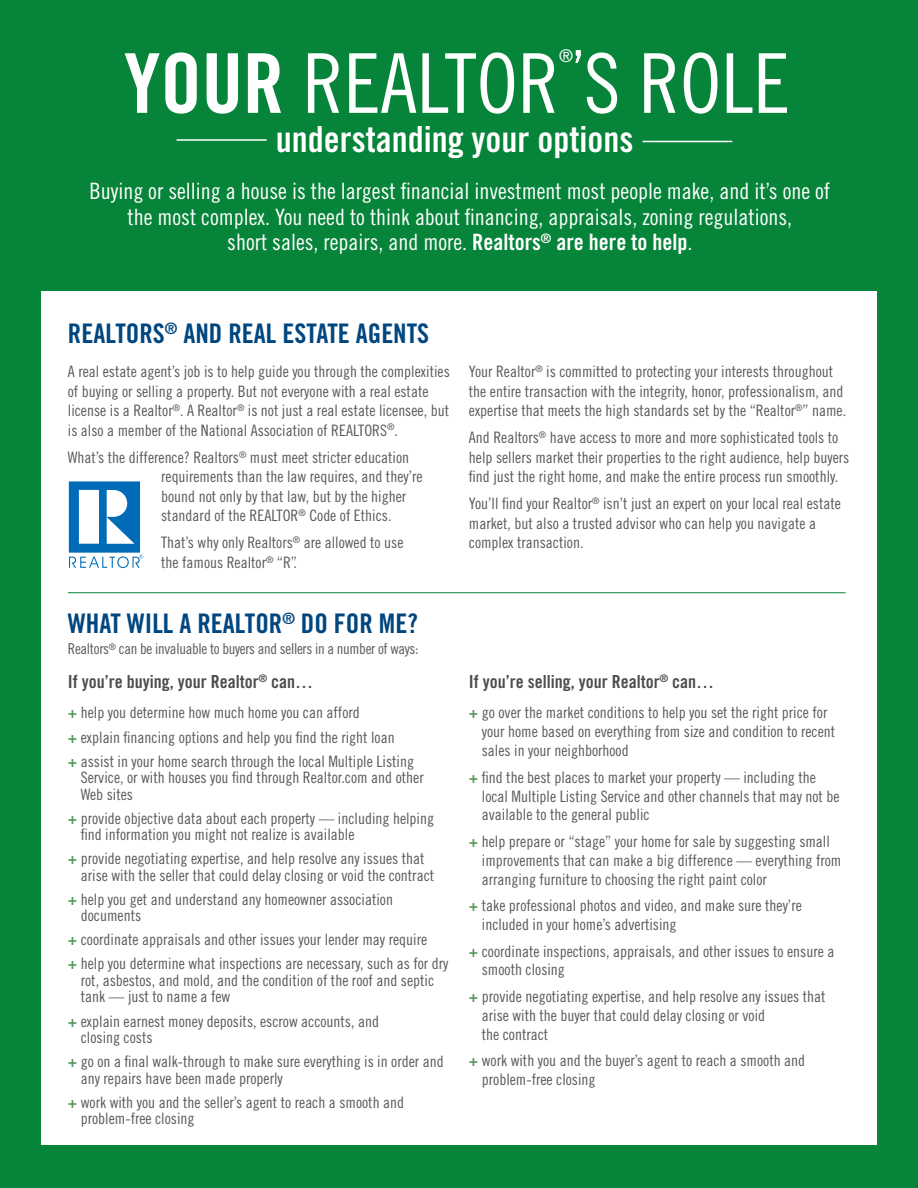
<style>
.page{position:relative;width:918px;height:1188px;background:#068439}
.page>*{position:absolute;margin:0;border:0;box-sizing:border-box;transform-origin:0 0}
.t1{font:82.5px "Trade Gothic LT Std Cn 18";color:#fff}
.t2{font:36px "Trade Gothic LT Std Bd Cn 20";color:#fff}
.t3{font:27px "Trade Gothic LT Std Bd Cn 20";color:#00467f}
.t4{font:22.5px/25.5px "Trade Gothic LT Std Cn 18";color:#fff;text-align:center}
.t5{font:18px "Trade Gothic LT Std Bd Cn 20";color:#4d4d4f}
.t6{font:17.55px "Trade Gothic LT Std Cn 18";color:#fff}
.t7{font:15.75px/19.5px "Trade Gothic LT Std Cn 18";color:#58595b}
.t8{font:15px "Trade Gothic LT Std Cn 18";letter-spacing:-.02em;color:#58595b}
.s1{font-family:"Trade Gothic LT Std Bd Cn 20"}
.s2{font-family:"Trade Gothic LT Std Bd Cn 20";color:#4d9553}
</style>
<div class="page">
<div style="left:41px;top:291px;width:836px;height:854px;background:#fff"></div>
<svg style="left:575px;top:50px;width:6px;height:13px"></svg>
<hr style="left:177px;top:139px;width:90px;height:2px;background:#fff">
<hr style="left:643px;top:141px;width:89px;height:1px;background:#fff">
<svg style="left:69px;top:481px;width:74px;height:87px"></svg>
<hr style="left:68px;top:592px;width:778px;height:1px;background:#068439">
<h1 class="t1" style="left:124px;top:34px;width:256px"><span class="s1">Your</span> Realtor</h1>
<p class="t6" style="left:559px;top:46px;width:15px">®</p>
<h1 class="t1" style="left:573px;top:34px;width:143px"><sup>’</sup>s Role</h1>
<h2 class="t2" style="left:276px;top:117px;width:359px">understanding your options</h2>
<p class="t4" style="left:90px;top:178px;width:742px">Buying or selling a house is the largest financial investment most people make, and it’s one of the most complex. You need to think about financing, appraisals, zoning regulations,<br>short sales, repairs, and more. <span class="s1">Realtors</span><sup>®</sup> <span class="s1">are here to help</span>.</p>
<h3 class="t3" style="left:68px;top:317px;width:363px">Realtors<sup>®</sup> and real estate agents</h3>
<p class="t7" style="left:68px;top:362px;width:383px">A real estate agent’s job is to help guide you through the complexities of buying or selling a property. But not everyone with a real estate license is a Realtor<sup>®</sup>. A Realtor<sup>®</sup> is not just a real estate licensee, but is also a member of the National Association of REALTORS<sup>®</sup>.</p>
<p class="t7" style="left:161px;top:447px;width:263px;text-indent:-93px">What’s the difference? Realtors<sup>®</sup> must meet stricter education requirements than the law requires, and they’re bound not only by that law, but by the higher standard of the REALTOR<sup>®</sup> Code of Ethics.</p>
<p class="t7" style="left:161px;top:533px;width:244px">That’s why only Realtors<sup>®</sup> are allowed to use the famous Realtor<sup>®</sup> “R”.</p>
<h3 class="t3" style="left:68px;top:607px;width:352px">What will a Realtor<sup>®</sup> do for me?</h3>
<p class="t8" style="left:68px;top:640px;width:352px">Realtors<sup>®</sup> can be invaluable to buyers and sellers in a number of ways:</p>
<p class="t5" style="left:68px;top:671px;width:247px">If you’re buying, your Realtor<sup>®</sup> can…</p>
<p class="t7" style="left:68px;top:701px;width:348px;line-height:24px"><span class="s2">+</span> help you determine how much home you can afford<br><span class="s2">+</span> explain financing options and help you find the right loan<br><span class="s2">+</span> assist in your home search through the local Multiple Listing</p>
<p class="t7" style="left:81px;top:769px;width:344px;line-height:16.5px">Service, or with houses you find through Realtor.com and other<br>Web sites</p>
<p class="t7" style="left:81px;top:810px;width:355px;line-height:16.5px;text-indent:-13px"><span class="s2">+</span> provide objective data about each property — including helping find information you might not realize is available</p>
<p class="t7" style="left:81px;top:850px;width:355px;line-height:16.5px;text-indent:-13px"><span class="s2">+</span> provide negotiating expertise, and help resolve any issues that arise with the seller that could delay closing or void the contract</p>
<p class="t7" style="left:81px;top:891px;width:314px;line-height:16.5px;text-indent:-13px"><span class="s2">+</span> help you get and understand any homeowner association documents</p>
<p class="t7" style="left:68px;top:928px;width:382px;line-height:24px"><span class="s2">+</span> coordinate appraisals and other issues your lender may require<br><span class="s2">+</span> help you determine what inspections are necessary, such as for dry</p>
<p class="t7" style="left:81px;top:972px;width:355px;line-height:16.5px">rot, asbestos, and mold, and the condition of the roof and septic tank — just to name a few</p>
<p class="t7" style="left:81px;top:1012px;width:300px;line-height:16.5px;text-indent:-13px"><span class="s2">+</span> explain earnest money deposits, escrow accounts, and closing costs</p>
<p class="t7" style="left:81px;top:1053px;width:364px;line-height:16.5px;text-indent:-13px"><span class="s2">+</span> go on a final walk-through to make sure everything is in order and any repairs have been made properly</p>
<p class="t7" style="left:81px;top:1094px;width:325px;line-height:16.5px;text-indent:-13px"><span class="s2">+</span> work with you and the seller’s agent to reach a smooth and problem-free closing</p>
<p class="t7" style="left:469px;top:362px;width:379px">Your Realtor<sup>®</sup> is committed to protecting your interests throughout the entire transaction with the integrity, honor, professionalism, and expertise that meets the high standards set by the “Realtor<sup>®</sup>” name.</p>
<p class="t7" style="left:469px;top:428px;width:382px">And Realtors<sup>®</sup> have access to more and more sophisticated tools to help sellers market their properties to the right audience, help buyers find just the right home, and make the entire process run smoothly.</p>
<p class="t7" style="left:469px;top:494px;width:374px">You’ll find your Realtor<sup>®</sup> isn’t just an expert on your local real estate market, but also a trusted advisor who can help you navigate a complex transaction.</p>
<p class="t5" style="left:469px;top:671px;width:247px">If you’re selling, your Realtor<sup>®</sup> can…</p>
<p class="t7" style="left:482px;top:703px;width:355px;line-height:18.9px;text-indent:-13px"><span class="s2">+</span> go over the market conditions to help you set the right price for your home based on everything from size and condition to recent sales in your neighborhood</p>
<p class="t7" style="left:482px;top:767px;width:359px;line-height:18.9px;text-indent:-13px"><span class="s2">+</span> find the best places to market your property — including the local Multiple Listing Service and other channels that may not be available to the general public</p>
<p class="t7" style="left:482px;top:832px;width:361px;line-height:18.9px;text-indent:-13px"><span class="s2">+</span> help prepare or “stage” your home for sale by suggesting small improvements that can make a big difference — everything from arranging furniture to choosing the right paint color</p>
<p class="t7" style="left:482px;top:896px;width:322px;line-height:18.9px;text-indent:-13px"><span class="s2">+</span> take professional photos and video, and make sure they’re included in your home’s advertising</p>
<p class="t7" style="left:482px;top:941px;width:354px;line-height:18.9px;text-indent:-13px"><span class="s2">+</span> coordinate inspections, appraisals, and other issues to ensure a smooth closing</p>
<p class="t7" style="left:482px;top:987px;width:345px;line-height:18.9px;text-indent:-13px"><span class="s2">+</span> provide negotiating expertise, and help resolve any issues that arise with the buyer that could delay closing or void<br>the contract</p>
<p class="t7" style="left:482px;top:1051px;width:325px;line-height:18.9px;text-indent:-13px"><span class="s2">+</span> work with you and the buyer’s agent to reach a smooth and problem-free closing</p>
</div>
